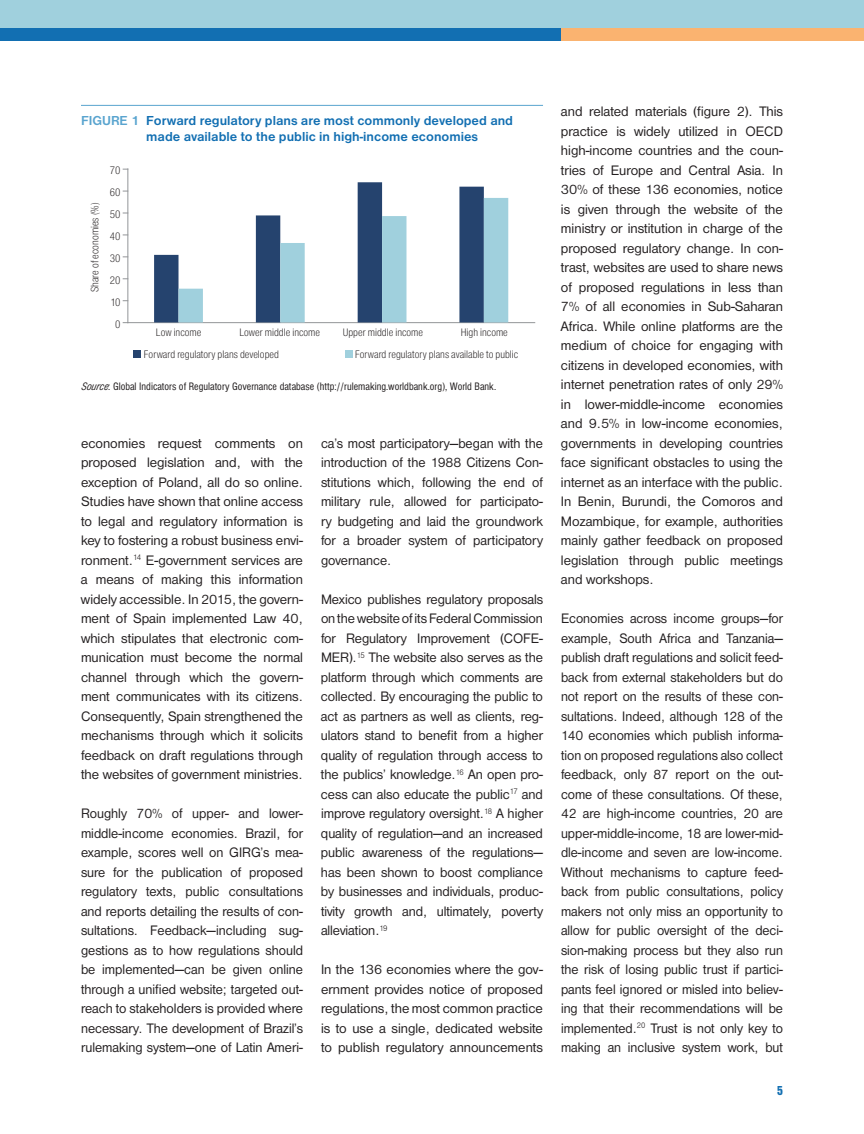
<style>
.page{position:relative;width:864px;height:1134px;background:#fff}
.page>*{position:absolute;margin:0;border:0;box-sizing:border-box;transform-origin:0 0}
.t1{font:14.25px/19.5px "Nimbus Sans D";color:#231f20;text-align:justify}
.t2{font:14.25px/19.5px "Nimbus Sans D";color:#231f20;text-align:justify;scale:.95 1}
.t3{font:14.25px/19.5px "Nimbus Sans D";color:#231f20;text-align:justify;scale:.96 1}
.t4{font:700 13.5px/16.2px "Nimbus Sans D";color:#126fb2}
.t5{font:900 condensed 13.5px "Nimbus Sans D";color:#126fb2}
.t6{font:300 condensed 11.25px "Nimbus Sans D";color:#231f20}
.t7{font:condensed 11.25px "Nimbus Sans D";color:#231f20}
.s1{color:#59a4cf}
.s2{font-style:italic}
</style>
<div class="page">
<div style="left:0;top:14px;width:783px;height:26px;background:#126fb2"></div>
<div style="left:561px;top:14px;width:303px;height:26px;background:#fab370"></div>
<div style="left:0;top:0;width:864px;height:28px;background:#a0d0dd"></div>
<hr style="left:81px;top:105px;width:462px;height:1px;background:#59a4cf">
<hr style="left:127px;top:169px;width:1px;height:154px;background:#939598">
<hr style="left:128px;top:322px;width:407px;height:1px;background:#939598">
<svg style="left:154px;top:182px;width:330px;height:140px"></svg>
<svg style="left:179px;top:198px;width:329px;height:124px"></svg>
<div style="left:133px;top:350px;width:8px;height:8px;background:#25436e"></div>
<div style="left:345px;top:350px;width:8px;height:8px;background:#a0d0dd"></div>
<p class="t4" style="left:146px;top:113px;width:368px;text-indent:-65px"><span class="s1">FIGURE 1</span> Forward regulatory plans are most commonly developed and made available to the public in high-income economies</p>
<p class="t6" style="left:110px;top:164px;width:12px">70</p>
<p class="t6" style="left:89px;top:292px;width:91px;rotate:-90deg">Share of economies (%)</p>
<p class="t6" style="left:110px;top:186px;width:12px">60</p>
<p class="t6" style="left:110px;top:208px;width:12px">50</p>
<p class="t6" style="left:110px;top:230px;width:12px">40</p>
<p class="t6" style="left:110px;top:252px;width:12px">30</p>
<p class="t6" style="left:110px;top:274px;width:12px">20</p>
<p class="t6" style="left:110px;top:296px;width:12px">10</p>
<p class="t6" style="left:115px;top:318px;width:7px">0</p>
<p class="t6" style="left:156px;top:326px;width:47px">Low income</p>
<p class="t6" style="left:239px;top:326px;width:82px">Lower middle income</p>
<p class="t6" style="left:343px;top:326px;width:82px">Upper middle income</p>
<p class="t6" style="left:461px;top:326px;width:49px">High income</p>
<p class="t6" style="left:144px;top:348px;width:136px">Forward regulatory plans developed</p>
<p class="t6" style="left:355px;top:348px;width:165px">Forward regulatory plans available to public</p>
<p class="t7" style="left:81px;top:380px;width:417px"><span class="s2">Source</span>: Global Indicators of Regulatory Governance database (http://rulemaking.worldbank.org), World Bank.</p>
<p class="t1" style="left:81px;top:433px;width:224px">economies request comments on proposed legislation and, with the exception of Poland, all do so online.<br>Studies have shown that online access to legal and regulatory information is key to fostering a robust business envi&shy;ronment.<sup>14</sup> E-government services are a means of making this information widely accessible. In 2015, the govern&shy;ment of Spain implemented Law 40, which stipulates that electronic com&shy;munication must become the normal channel through which the govern&shy;ment communicates with its citizens.<br>Consequently, Spain strengthened the mechanisms through which it solicits feedback on draft regulations through the websites of government ministries.</p>
<p class="t3" style="left:81px;top:804px;width:233px">Roughly 70% of upper- and lower&shy;middle-income economies. Brazil, for example, scores well on GIRG’s mea&shy;sure for the publication of proposed regulatory texts, public consultations and reports detailing the results of con&shy;sultations. Feedback<span class="s2">—</span>including sug&shy;gestions as to how regulations should be implemented<span class="s2">—</span>can be given online through a unified website; targeted out&shy;reach to stakeholders is provided where necessary. The development of Brazil’s rulemaking system—one of Latin Ameri-</p>
<p class="t3" style="left:321px;top:433px;width:233px">ca’s most participatory—began with the introduction of the 1988 Citizens Con&shy;stitutions which, following the end of military rule, allowed for participato&shy;ry budgeting and laid the groundwork for a broader system of participatory governance.</p>
<p class="t1" style="left:321px;top:589px;width:224px">Mexico publishes regulatory proposals on the website of its Federal Commission for Regulatory Improvement (COFE-MER).<sup>15</sup> The website also serves as the platform through which comments are collected. By encouraging the public to act as partners as well as clients, reg&shy;ulators stand to benefit from a higher quality of regulation through access to the publics’ knowledge.<sup>16</sup> An open pro&shy;cess can also educate the public<sup>17</sup> and improve regulatory oversight.<sup>18</sup> A higher quality of regulation<span class="s2">—</span>and an increased public awareness of the regulations<span class="s2">— </span>has been shown to boost compliance by businesses and individuals, produc&shy;tivity growth and, ultimately, poverty alleviation.<sup>19</sup></p>
<p class="t1" style="left:321px;top:960px;width:224px">In the 136 economies where the gov&shy;ernment provides notice of proposed regulations, the most common practice is to use a single, dedicated website to publish regulatory announcements</p>
<p class="t1" style="left:561px;top:102px;width:224px">and related materials (figure 2). This practice is widely utilized in OECD high-income countries and the coun&shy;tries of Europe and Central Asia. In 30% of these 136 economies, notice is given through the website of the ministry or institution in charge of the proposed regulatory change. In con&shy;trast, websites are used to share news of proposed regulations in less than 7% of all economies in Sub-Saharan Africa. While online platforms are the medium of choice for engaging with citizens in developed economies, with internet penetration rates of only 29% in lower-middle-income economies and 9.5% in low-income economies, governments in developing countries face significant obstacles to using the internet as an interface with the public.<br>In Benin, Burundi, the Comoros and Mozambique, for example, authorities mainly gather feedback on proposed legislation through public meetings and workshops.</p>
<p class="t2" style="left:561px;top:609px;width:235px">Economies across income groups—for example, South Africa and Tanzania— publish draft regulations and solicit feed&shy;back from external stakeholders but do not report on the results of these con&shy;sultations. Indeed, although 128 of the 140 economies which publish informa&shy;tion on proposed regulations also collect feedback, only 87 report on the out&shy;come of these consultations. Of these, 42 are high-income countries, 20 are upper-middle-income, 18 are lower-mid&shy;dle-income and seven are low-income.<br>Without mechanisms to capture feed&shy;back from public consultations, policy makers not only miss an opportunity to allow for public oversight of the deci&shy;sion-making process but they also run the risk of losing public trust if partici&shy;pants feel ignored or misled into believ&shy;ing that their recommendations will be implemented.<sup>20</sup> Trust is not only key to making an inclusive system work, but</p>
<p class="t5" style="left:777px;top:1083px;width:7px">5</p>
</div>
